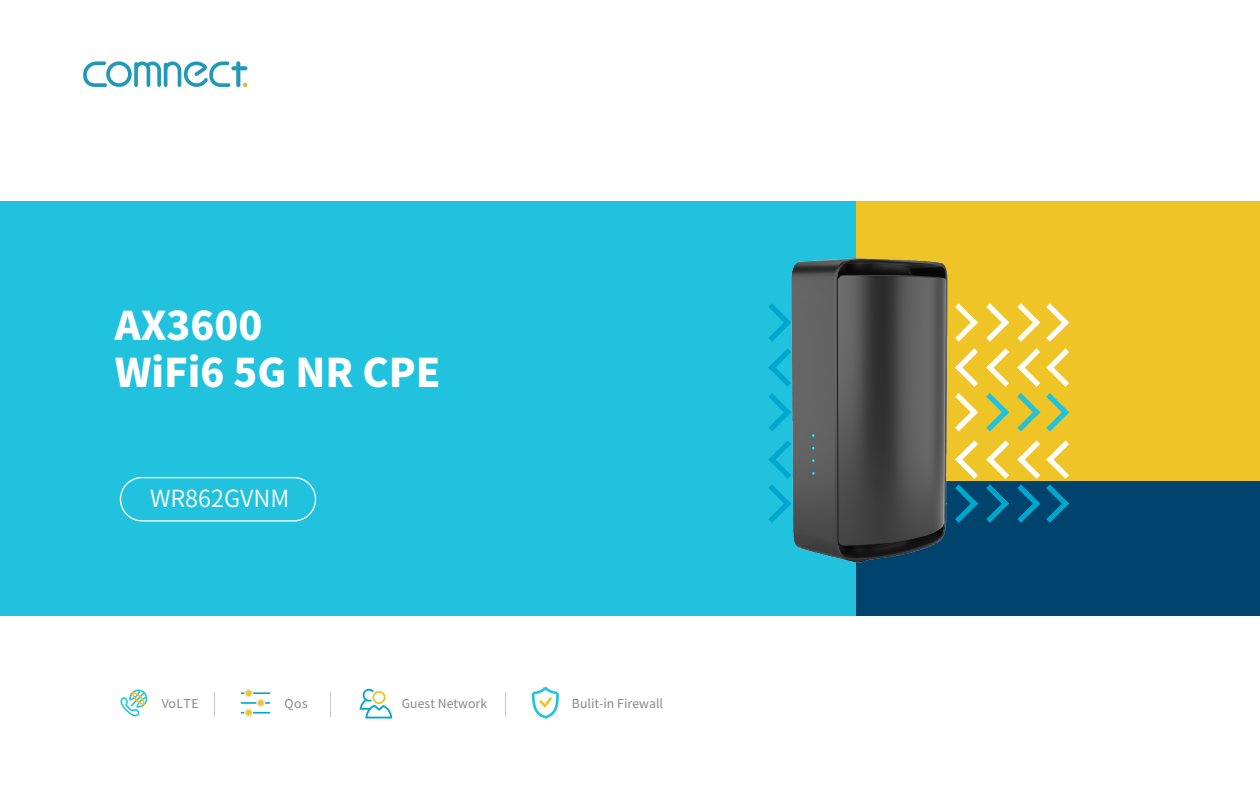
<style>
.page{position:relative;width:1260px;height:788px;background:#fff}
.page>*{position:absolute;margin:0;border:0;box-sizing:border-box;transform-origin:0 0}
.t1{font:800 39.38px/47.2px "Source Han Sans CN";color:#fff}
.t2{font:23.54px "Source Han Sans CN";color:#fff}
.t3{font:12.25px "Source Han Sans CN";letter-spacing:.005em;color:#888}
</style>
<div class="page">
<div style="left:0;top:201px;width:858px;height:414px;background:#20c2dd"></div>
<div style="left:857px;top:480px;width:403px;height:135px;background:#00446d"></div>
<div style="left:857px;top:201px;width:403px;height:279px;background:#eec427"></div>
<svg style="left:1017px;top:303px;width:23px;height:39px"></svg>
<svg style="left:1003px;top:316px;width:6px;height:13px"></svg>
<svg style="left:1003px;top:348px;width:6px;height:39px"></svg>
<svg style="left:1017px;top:348px;width:23px;height:39px"></svg>
<svg style="left:1017px;top:393px;width:23px;height:38px"></svg>
<svg style="left:1003px;top:406px;width:6px;height:13px"></svg>
<svg style="left:1017px;top:440px;width:23px;height:83px"></svg>
<svg style="left:1046px;top:303px;width:23px;height:39px"></svg>
<svg style="left:1046px;top:348px;width:23px;height:39px"></svg>
<svg style="left:1046px;top:393px;width:23px;height:38px"></svg>
<svg style="left:1046px;top:440px;width:23px;height:83px"></svg>
<svg style="left:1003px;top:440px;width:6px;height:70px"></svg>
<div style="left:120px;top:477px;width:196px;height:44px;border:1px solid #fff;border-radius:22px"></div>
<svg style="left:83px;top:61px;width:164px;height:26px"></svg>
<svg style="left:330px;top:692px;width:1px;height:24px"></svg>
<svg style="left:241px;top:689px;width:29px;height:28px"></svg>
<svg style="left:120px;top:689px;width:27px;height:27px"></svg>
<svg style="left:360px;top:688px;width:32px;height:30px"></svg>
<svg style="left:531px;top:686px;width:28px;height:33px"></svg>
<svg style="left:505px;top:692px;width:1px;height:24px"></svg>
<img style="left:768px;top:202px;width:235px;height:407px">
<h1 class="t1" style="left:115px;top:303px;width:327px">AX3600<br>WiFi6 5G NR CPE</h1>
<h2 class="t2" style="left:150px;top:485px;width:141px">WR862GVNM</h2>
<p class="t3" style="left:162px;top:696px;width:38px">VoLTE</p>
<p class="t3" style="left:285px;top:696px;width:25px">Qos</p>
<p class="t3" style="left:402px;top:696px;width:87px">Guest Network</p>
<p class="t3" style="left:572px;top:696px;width:93px">Bulit-in Firewall</p>
</div>
